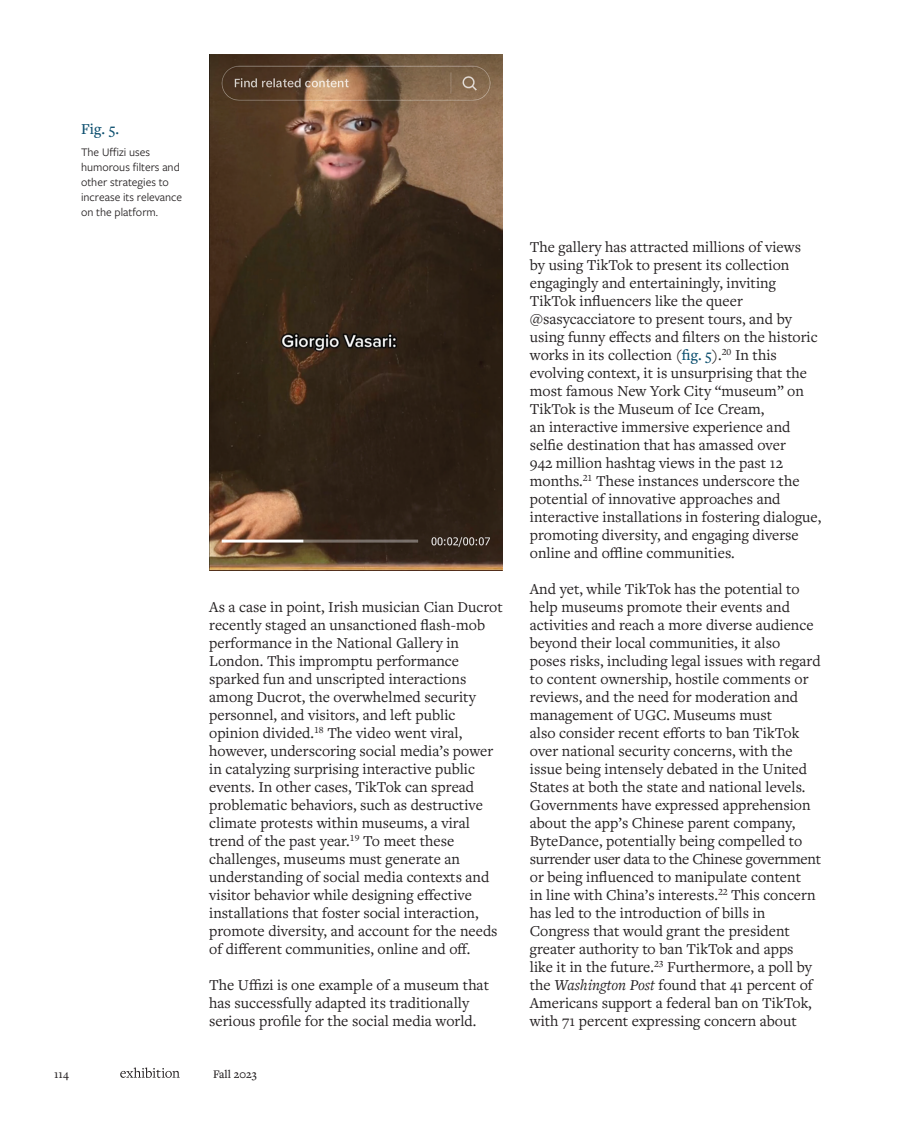
<style>
.page{position:relative;width:918px;height:1134px;background:#fff}
.page>*{position:absolute;margin:0;border:0;box-sizing:border-box;transform-origin:0 0}
.t1{font:15.75px/18px "Freight Text Pro";color:#231f20}
.t2{font:500 15.75px "Freight Text Pro";color:#0b4e6e}
.t3{font:12px/15px "Freight Sans Pro";color:#231f20}
.t4{font:500 12px "Freight Text Pro";color:#231f20}
.s1{font-weight:500;color:#0b4e6e}
.s2{font-style:italic}
</style>
<div class="page">
<svg style="left:120px;top:1067px;width:60px;height:11px"></svg>
<img style="left:209px;top:54px;width:294px;height:517px">
<p class="t2" style="left:81px;top:119px;width:40px">Fig. 5.</p>
<p class="t3" style="left:81px;top:144px;width:103px">The Uffizi uses humorous filters and other strategies to increase its relevance on the platform.</p>
<p class="t1" style="left:209px;top:597px;width:295px">As a case in point, Irish musician Cian Ducrot recently staged an unsanctioned flash-mob performance in the National Gallery in London. This impromptu performance sparked fun and unscripted interactions among Ducrot, the overwhelmed security personnel, and visitors, and left public opinion divided.<sup>18</sup> The video went viral, however, underscoring social media’s power in catalyzing surprising interactive public events. In other cases, TikTok can spread problematic behaviors, such as destructive climate protests within museums, a viral trend of the past year.<sup>19</sup> To meet these challenges, museums must generate an understanding of social media contexts and visitor behavior while designing effective installations that foster social interaction, promote diversity, and account for the needs of different communities, online and off.</p>
<p class="t1" style="left:209px;top:975px;width:281px">The Uffizi is one example of a museum that has successfully adapted its traditionally serious profile for the social media world.</p>
<p class="t4" style="left:54px;top:1066px;width:16px">114</p>
<p class="t4" style="left:213px;top:1066px;width:45px">Fall 2023</p>
<p class="t1" style="left:530px;top:237px;width:293px">The gallery has attracted millions of views<br>by using TikTok to present its collection engagingly and entertainingly, inviting TikTok influencers like the queer @sasycacciatore to present tours, and by using funny effects and filters on the historic works in its collection (<span class="s1">fig. 5</span>).<sup>20</sup> In this evolving context, it is unsurprising that the most famous New York City “museum” on TikTok is the Museum of Ice Cream,<br>an interactive immersive experience and selfie destination that has amassed over<br>942 million hashtag views in the past 12 months.<sup>21</sup> These instances underscore the potential of innovative approaches and interactive installations in fostering dialogue, promoting diversity, and engaging diverse online and offline communities.</p>
<p class="t1" style="left:530px;top:579px;width:293px">And yet, while TikTok has the potential to help museums promote their events and activities and reach a more diverse audience beyond their local communities, it also<br>poses risks, including legal issues with regard to content ownership, hostile comments or reviews, and the need for moderation and management of UGC. Museums must<br>also consider recent efforts to ban TikTok over national security concerns, with the issue being intensely debated in the United States at both the state and national levels.<br>Governments have expressed apprehension about the app’s Chinese parent company, ByteDance, potentially being compelled to surrender user data to the Chinese government or being influenced to manipulate content<br>in line with China’s interests.<sup>22</sup> This concern has led to the introduction of bills in Congress that would grant the president greater authority to ban TikTok and apps<br>like it in the future.<sup>23</sup> Furthermore, a poll by the <span class="s2">Washington Post</span> found that 41 percent of Americans support a federal ban on TikTok, with 71 percent expressing concern about</p>
</div>
